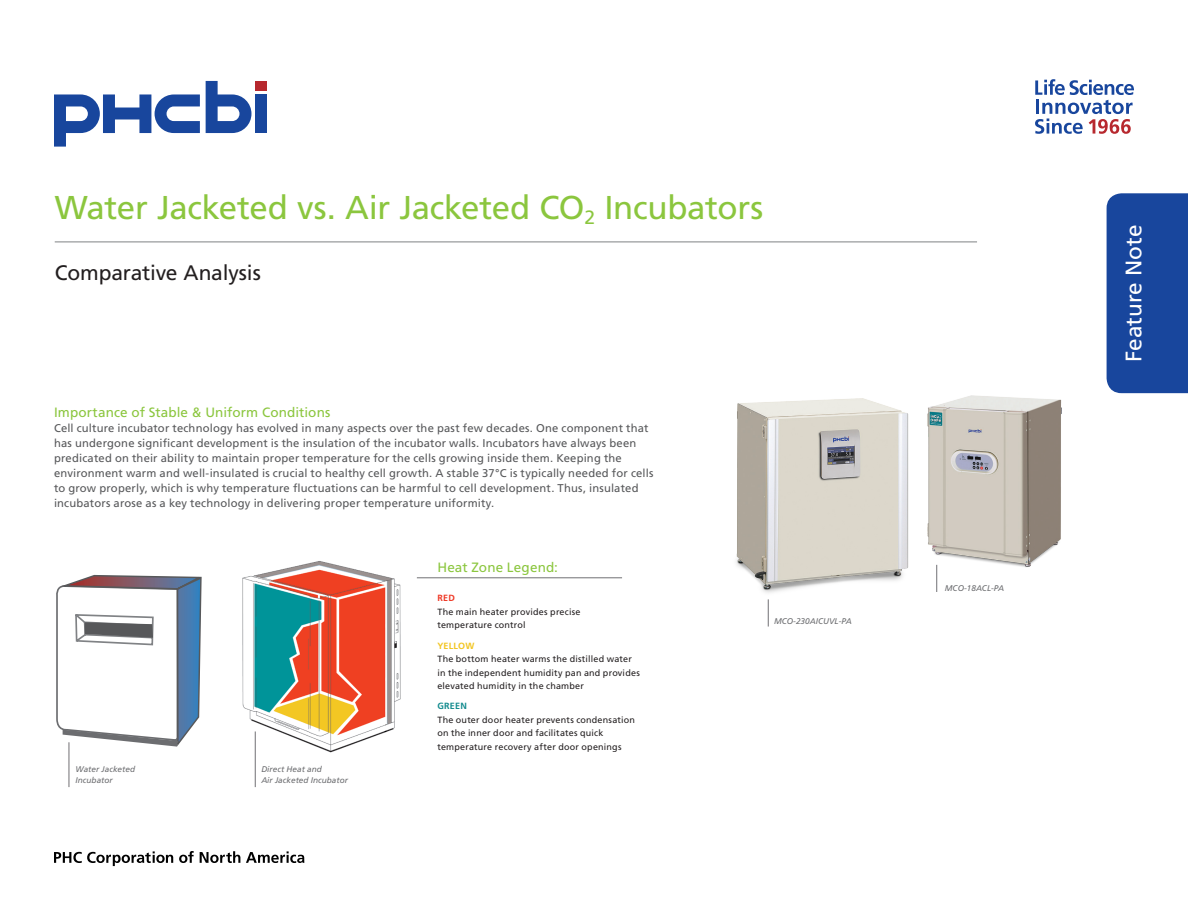
<style>
.page{position:relative;width:1188px;height:918px;background:#fff}
.page>*{position:absolute;margin:0;border:0;box-sizing:border-box;transform-origin:0 0}
.ST_PHCbi_Title_Head{font:33px "Frutiger LT Std";letter-spacing:-.01em;color:#8bc63e}
.t1{font:22.5px "Frutiger LT Std";color:#fff}
.ST_PHCbi_Subtitle_Su{font:21px "Frutiger LT Std";letter-spacing:-.01em;color:#231f20}
.ST_PHCbi_Body_Copy_T{font:13.5px "Frutiger LT Std";letter-spacing:.01em;color:#8bc63e}
.ST_PHCbi_Body_Copy{font:11.25px/15px "Frutiger LT Std";letter-spacing:.015em;color:#57585a}
.ST_PHCbi_Callouts{font:9px/13.5px "Frutiger LT Std";letter-spacing:.02em;color:#231f20}
.ST_PHCbi_Captions{font:italic 8.25px/11.2px "Frutiger LT Std";color:#6c6d70}
.s1{font-weight:700;color:#ef3825}
.s2{font-weight:700;color:#f2c520}
.s3{font-weight:700;color:#138b8e}
</style>
<div class="page">
<div style="left:1107px;top:193px;width:81px;height:200px;background:#18469d"></div>
<hr style="left:55px;top:242px;width:922px;height:1px;background:#808385">
<svg style="left:54px;top:94px;width:146px;height:53px"></svg>
<svg style="left:206px;top:81px;width:45px;height:52px"></svg>
<div style="left:255px;top:95px;width:12px;height:38px;background:#18469d"></div>
<div style="left:255px;top:81px;width:12px;height:10px;background:#b7282e"></div>
<svg style="left:1035px;top:79px;width:99px;height:55px"></svg>
<svg style="left:54px;top:851px;width:119px;height:15px"></svg>
<svg style="left:179px;top:851px;width:15px;height:12px"></svg>
<svg style="left:200px;top:851px;width:40px;height:12px"></svg>
<svg style="left:246px;top:851px;width:58px;height:12px"></svg>
<svg style="left:768px;top:600px;width:1px;height:27px"></svg>
<svg style="left:936px;top:568px;width:1px;height:24px"></svg>
<img style="left:927px;top:395px;width:135px;height:173px">
<img style="left:736px;top:398px;width:173px;height:202px">
<img style="left:242px;top:561px;width:177px;height:202px">
<svg style="left:56px;top:574px;width:146px;height:174px"></svg>
<hr style="left:69px;top:742px;width:1px;height:45px;background:#717074">
<hr style="left:255px;top:731px;width:1px;height:56px;background:#717074">
<hr style="left:417px;top:578px;width:205px;height:1px;background:#717074">
<p class="ST_PHCbi_Title_Head" style="left:55px;top:188px;width:710px">Water Jacketed vs. Air Jacketed CO<sub>2</sub> Incubators</p>
<p class="ST_PHCbi_Subtitle_Su" style="left:55px;top:261px;width:208px">Comparative Analysis</p>
<p class="ST_PHCbi_Body_Copy_T" style="left:54px;top:405px;width:278px">Importance of Stable &amp; Uniform Conditions</p>
<p class="ST_PHCbi_Body_Copy" style="left:54px;top:421px;width:601px">Cell culture incubator technology has evolved in many aspects over the past few decades. One component that has undergone significant development is the insulation of the incubator walls. Incubators have always been predicated on their ability to maintain proper temperature for the cells growing inside them. Keeping the environment warm and well-insulated is crucial to healthy cell growth. A stable 37°C is typically needed for cells to grow properly, which is why temperature fluctuations can be harmful to cell development. Thus, insulated incubators arose as a key technology in delivering proper temperature uniformity.</p>
<p class="ST_PHCbi_Captions" style="left:76px;top:764px;width:61px">Water Jacketed<br>Incubator</p>
<p class="ST_PHCbi_Captions" style="left:261px;top:764px;width:88px">Direct Heat and<br>Air Jacketed Incubator</p>
<p class="ST_PHCbi_Body_Copy_T" style="left:437px;top:559px;width:122px">Heat Zone Legend:</p>
<p class="ST_PHCbi_Callouts" style="left:437px;top:592px;width:145px"><span class="s1">RED<br></span>The main heater provides precise temperature control</p>
<p class="ST_PHCbi_Callouts" style="left:437px;top:639px;width:204px"><span class="s2">YELLOW<br></span>The bottom heater warms the distilled water in the independent humidity pan and provides elevated humidity in the chamber</p>
<p class="ST_PHCbi_Callouts" style="left:437px;top:700px;width:199px"><span class="s3">GREEN<br></span>The outer door heater prevents condensation on the inner door and facilitates quick temperature recovery after door openings</p>
<p class="ST_PHCbi_Captions" style="left:774px;top:616px;width:79px">MCO-230AICUVL-PA</p>
<p class="ST_PHCbi_Captions" style="left:945px;top:582px;width:61px">MCO-18ACL-PA</p>
<p class="t1" style="left:1120px;top:362px;width:139px;rotate:-90deg">Feature Note</p>
</div>
